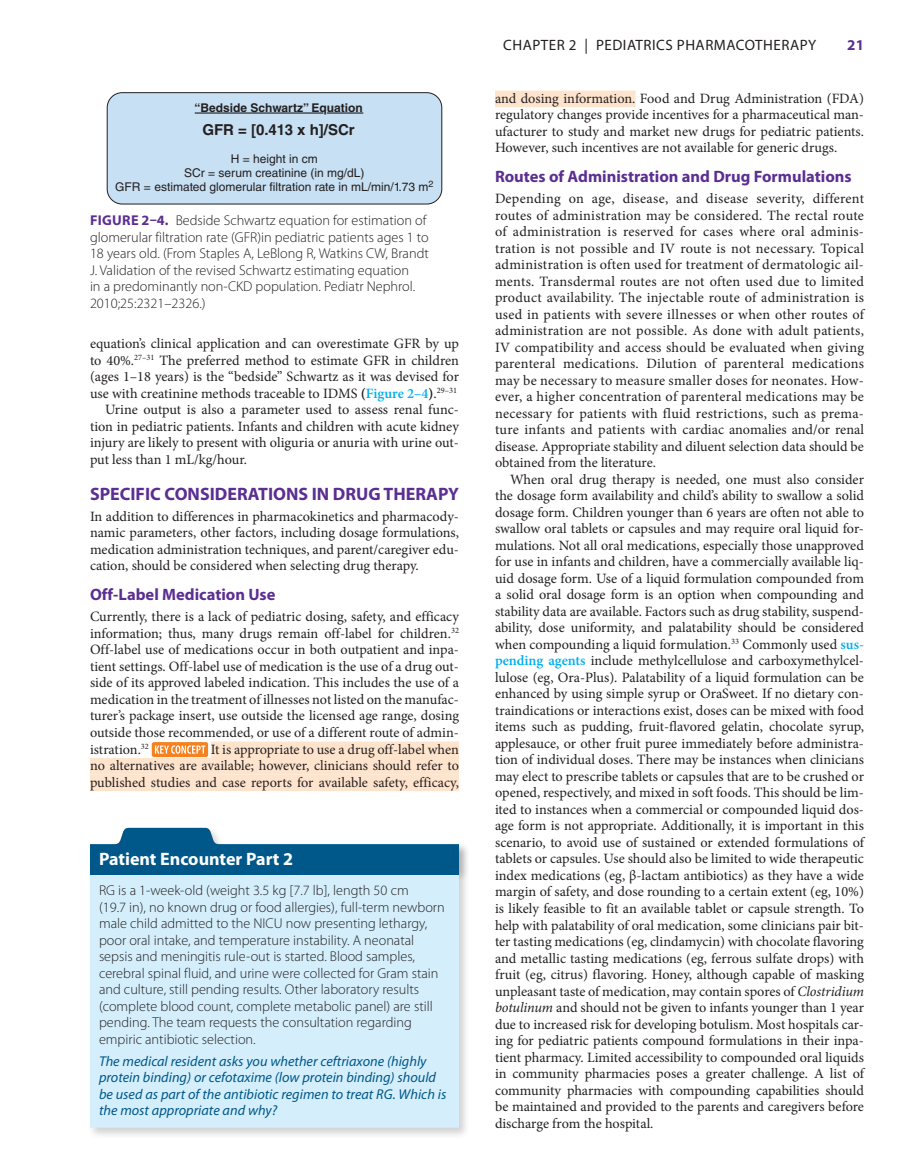
<style>
.page{position:relative;width:918px;height:1175px;background:#fff}
.page>*{position:absolute;margin:0;border:0;box-sizing:border-box;transform-origin:0 0}
.heading-01{font:700 18px "Myriad Pro";color:#5b2e91}
.unbox1_title{font:700 18px "Myriad Pro";color:#fff}
.heading-02{font:700 16.5px "Myriad Pro";color:#5b2e91}
.t1{font:15px "Myriad Pro";letter-spacing:.035em;color:#231f20}
.t2{font:700 15px "Helvetica LT Std";color:#231f20}
.t3{font:700 15px "Myriad Pro";color:#5b2e91}
.text{font:14.25px/16.5px "Minion Pro";color:#231f20;text-align:justify}
.text_first{font:14.25px/16.5px "Minion Pro";color:#231f20;text-align:justify}
.unbox1_text_first{font:300 14.25px/16.5px "Myriad Pro";color:#231f20}
.figure_caption{font:300 14.25px/16.5px "Myriad Pro";color:#231f20}
.unbox1_questions_lis{font:italic 14.25px/16.5px "Myriad Pro";color:#005789}
.t4{font:12px/14.4px "Helvetica LT Std";color:#231f20;text-align:center}
.t5{font:700 12px "Helvetica LT Std";color:#231f20}
.s1{font-weight:700;color:#5b2e91}
.s2{font-weight:700}
.s3{font-weight:600;color:#00aeef}
.s4{font-style:italic}
</style>
<div class="page">
<div style="left:211px;top:741px;width:248px;height:17px;background:#fee4cd"></div>
<div style="left:90px;top:758px;width:369px;height:16px;background:#fee4cd"></div>
<div style="left:90px;top:774px;width:369px;height:17px;background:#fee4cd"></div>
<div style="left:152px;top:742px;width:56px;height:15px;background:#f58220;border-radius:2px"></div>
<svg style="left:155px;top:745px;width:50px;height:8px"></svg>
<div style="left:495px;top:91px;width:141px;height:16px;background:#fee4cd"></div>
<div style="left:107px;top:93px;width:335px;height:111px;background:#c7e0f3;border-radius:15px"></div>
<div style="left:107px;top:92px;width:335px;height:112px;border:1px solid #231f20;border-radius:15px"></div>
<hr style="left:327px;top:113px;width:36px;height:1px;background:#050504">
<hr style="left:195px;top:113px;width:128px;height:1px;background:#050504">
<div style="left:88px;top:825px;width:382px;height:57px;background:#231f20;opacity:.2"></div>
<div style="left:88px;top:841px;width:382px;height:297px;background:#231f20;opacity:.2"></div>
<div style="left:90px;top:875px;width:369px;height:252px;background:#d4effb"></div>
<svg style="left:90px;top:828px;width:369px;height:47px"></svg>
<p class="t5" style="left:194px;top:100px;width:170px">“Bedside Schwartz” Equation</p>
<p class="t2" style="left:202px;top:121px;width:154px">GFR = [0.413 x h]/SCr</p>
<p class="t4" style="left:115px;top:151px;width:320px">H = height in cm<br>SCr = serum creatinine (in mg/dL)<br>GFR = estimated glomerular filtration rate in mL/min/1.73 m<sup>2</sup></p>
<p class="figure_caption" style="left:90px;top:212px;width:340px"><span class="s1">FIGURE 2–4.</span> Bedside Schwartz equation for estimation of glomerular filtration rate (GFR)in pediatric patients ages 1 to 18 years old. (From Staples A, LeBlong R, Watkins CW, Brandt J. Validation of the revised Schwartz estimating equation<br>in a predominantly non-CKD population. Pediatr Nephrol.<br>2010;25:2321–2326.)</p>
<p class="text" style="left:90px;top:335px;width:371px">equation’s clinical application and can overestimate GFR by up to 40%.<sup>27–31</sup> The preferred method to estimate GFR in children (ages 1–18 years) is the “bedside” Schwartz as it was devised for use with creatinine methods traceable to IDMS <span class="s2">(</span><span class="s3">Figure 2–4</span><span class="s2">)</span>.<sup>29–31</sup></p>
<p class="text" style="left:90px;top:401px;width:371px;text-indent:15px">Urine output is also a parameter used to assess renal func&shy;tion in pediatric patients. Infants and children with acute kidney injury are likely to present with oliguria or anuria with urine out&shy;put less than 1 mL/kg/hour.</p>
<p class="heading-01" style="left:90px;top:482px;width:371px">SPECIFIC CONSIDERATIONS IN DRUG THERAPY</p>
<p class="text_first" style="left:90px;top:508px;width:371px">In addition to differences in pharmacokinetics and pharmacody&shy;namic parameters, other factors, including dosage formulations, medication administration techniques, and parent/caregiver edu&shy;cation, should be considered when selecting drug therapy.</p>
<p class="heading-02" style="left:90px;top:584px;width:187px">Off-Label Medication Use</p>
<p class="text_first" style="left:90px;top:608px;width:371px">Currently, there is a lack of pediatric dosing, safety, and efficacy information; thus, many drugs remain off-label for children.<sup>32<br></sup>Off-label use of medications occur in both outpatient and inpa&shy;tient settings. Off-label use of medication is the use of a drug out&shy;side of its approved labeled indication. This includes the use of a medication in the treatment of illnesses not listed on the manufac&shy;turer’s package insert, use outside the licensed age range, dosing outside those recommended, or use of a different route of admin&shy;istration.<sup>32</sup></p>
<p class="text_first" style="left:90px;top:740px;width:371px;text-indent:121px">It is appropriate to use a drug off-label when no alternatives are available; however, clinicians should refer to published studies and case reports for available safety, efficacy,</p>
<p class="unbox1_title" style="left:99px;top:847px;width:196px">Patient Encounter Part 2</p>
<p class="unbox1_text_first" style="left:99px;top:882px;width:347px">RG is a 1-week-old (weight 3.5 kg [7.7 lb], length 50 cm<br>(19.7 in), no known drug or food allergies), full-term newborn male child admitted to the NICU now presenting lethargy, poor oral intake, and temperature instability. A neonatal sepsis and meningitis rule-out is started. Blood samples, cerebral spinal fluid, and urine were collected for Gram stain and culture, still pending results. Other laboratory results (complete blood count, complete metabolic panel) are still pending. The team requests the consultation regarding empiric antibiotic selection.</p>
<p class="unbox1_questions_lis" style="left:99px;top:1052px;width:349px">The medical resident asks you whether ceftriaxone (highly protein binding) or cefotaxime (low protein binding) should be used as part of the antibiotic regimen to treat RG. Which is the most appropriate and why?</p>
<p class="t1" style="left:503px;top:35px;width:315px">CHAPTER 2 | PEDIATRICS PHARMACOTHERAPY</p>
<p class="t3" style="left:847px;top:35px;width:18px">21</p>
<p class="text_first" style="left:495px;top:90px;width:371px">and dosing information. Food and Drug Administration (FDA) regulatory changes provide incentives for a pharmaceutical man&shy;ufacturer to study and market new drugs for pediatric patients.<br>However, such incentives are not available for generic drugs.</p>
<p class="heading-02" style="left:495px;top:166px;width:358px">Routes of Administration and Drug Formulations</p>
<p class="text_first" style="left:495px;top:190px;width:371px">Depending on age, disease, and disease severity, different routes of administration may be considered. The rectal route of administration is reserved for cases where oral adminis&shy;tration is not possible and IV route is not necessary. Topical administration is often used for treatment of dermatologic ail&shy;ments. Transdermal routes are not often used due to limited product availability. The injectable route of administration is used in patients with severe illnesses or when other routes of administration are not possible. As done with adult patients, IV compatibility and access should be evaluated when giving parenteral medications. Dilution of parenteral medications may be necessary to measure smaller doses for neonates. How&shy;ever, a higher concentration of parenteral medications may be necessary for patients with fluid restrictions, such as prema&shy;ture infants and patients with cardiac anomalies and/or renal disease. Appropriate stability and diluent selection data should be obtained from the literature.</p>
<p class="text" style="left:495px;top:471px;width:371px;text-indent:15px">When oral drug therapy is needed, one must also consider the dosage form availability and child’s ability to swallow a solid dosage form. Children younger than 6 years are often not able to swallow oral tablets or capsules and may require oral liquid for&shy;mulations. Not all oral medications, especially those unapproved for use in infants and children, have a commercially available liq&shy;uid dosage form. Use of a liquid formulation compounded from a solid oral dosage form is an option when compounding and stability data are available. Factors such as drug stability, suspend&shy;ability, dose uniformity, and palatability should be considered when compounding a liquid formulation.<sup>33</sup> Commonly used <span class="s3">sus&shy;pending agents</span> include methylcellulose and carboxymethylcel&shy;lulose (eg, Ora-Plus). Palatability of a liquid formulation can be enhanced by using simple syrup or OraSweet. If no dietary con&shy;traindications or interactions exist, doses can be mixed with food items such as pudding, fruit-flavored gelatin, chocolate syrup, applesauce, or other fruit puree immediately before administra&shy;tion of individual doses. There may be instances when clinicians may elect to prescribe tablets or capsules that are to be crushed or opened, respectively, and mixed in soft foods. This should be lim&shy;ited to instances when a commercial or compounded liquid dos&shy;age form is not appropriate. Additionally, it is important in this scenario, to avoid use of sustained or extended formulations of tablets or capsules. Use should also be limited to wide therapeutic index medications (eg, β-lactam antibiotics) as they have a wide margin of safety, and dose rounding to a certain extent (eg, 10%) is likely feasible to fit an available tablet or capsule strength. To help with palatability of oral medication, some clinicians pair bit&shy;ter tasting medications (eg, clindamycin) with chocolate flavoring and metallic tasting medications (eg, ferrous sulfate drops) with fruit (eg, citrus) flavoring. Honey, although capable of masking unpleasant taste of medication, may contain spores of <span class="s4">Clostridium botulinum</span> and should not be given to infants younger than 1 year due to increased risk for developing botulism. Most hospitals car&shy;ing for pediatric patients compound formulations in their inpa&shy;tient pharmacy. Limited accessibility to compounded oral liquids in community pharmacies poses a greater challenge. A list of community pharmacies with compounding capabilities should be maintained and provided to the parents and caregivers before discharge from the hospital.</p>
</div>
